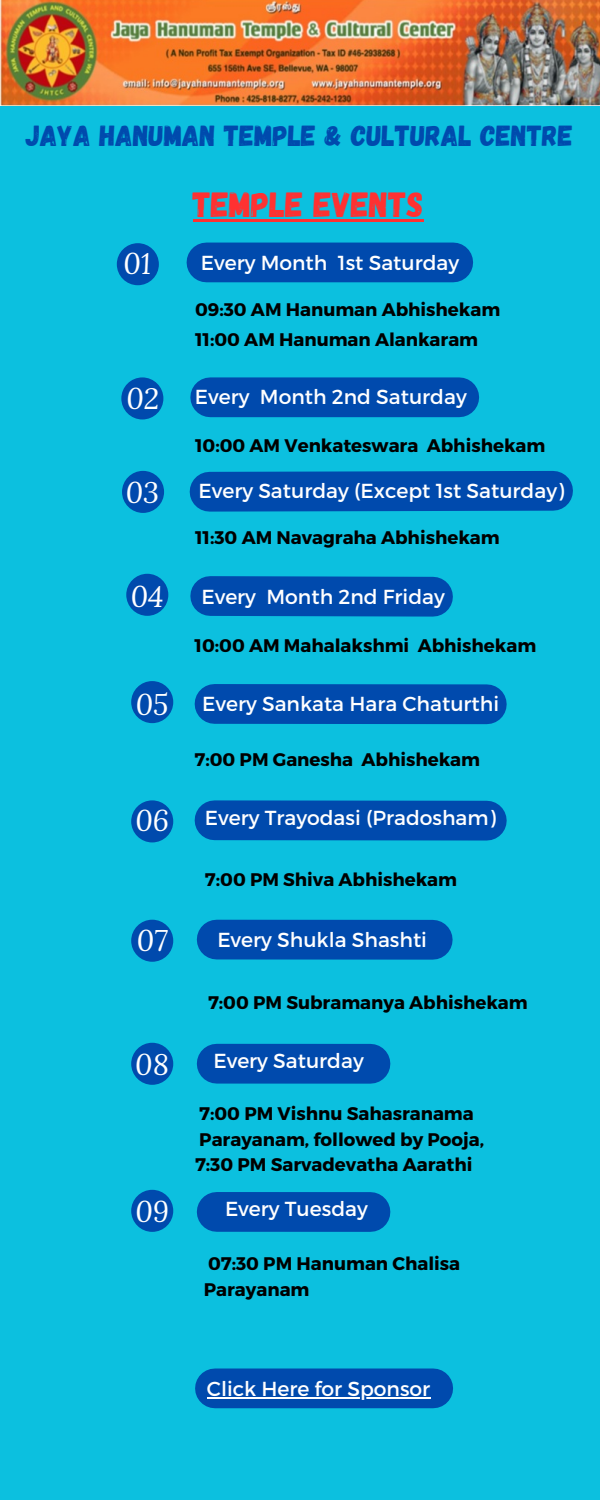
<style>
.page{position:relative;width:600px;height:1500px;background:#0cc0df}
.page>*{position:absolute;margin:0;border:0;box-sizing:border-box;transform-origin:0 0}
.t1{font:34.9px "Gagalin";color:#ff3131}
.t2{font:italic 29.2px "Lora";color:#fff}
.t3{font:29px "Gagalin";color:#004aad}
.t4{font:20.3px "Montserrat";color:#fff}
.t5{font:700 18.2px/25.5px "Montserrat";color:#000}
.s1{font-family:"Lora";font-style:italic;font-size:29.2px}
</style>
<div class="page">
<div style="left:117px;top:243px;width:42px;height:42px;background:#004aad;border-radius:50%"></div>
<div style="left:206px;top:243px;width:247px;height:39px;background:#004aad"></div>
<img style="left:0;top:0;width:600px;height:106px">
<div style="left:121px;top:377px;width:42px;height:42px;background:#004aad;border-radius:50%"></div>
<svg style="left:189px;top:471px;width:384px;height:41px;background:#0050af"></svg>
<div style="left:122px;top:471px;width:42px;height:42px;background:#004aad;border-radius:50%"></div>
<svg style="left:190px;top:576px;width:263px;height:41px;background:#0051b0"></svg>
<div style="left:126px;top:574px;width:42px;height:42px;background:#004aad;border-radius:50%"></div>
<div style="left:210px;top:377px;width:249px;height:40px;background:#004aad"></div>
<div style="left:131px;top:681px;width:42px;height:42px;background:#004aad;border-radius:50%"></div>
<svg style="left:194px;top:684px;width:313px;height:41px;background:#0051b0"></svg>
<div style="left:131px;top:800px;width:42px;height:42px;background:#004aad;border-radius:50%"></div>
<svg style="left:194px;top:800px;width:313px;height:41px;background:#0051b0"></svg>
<div style="left:131px;top:920px;width:42px;height:42px;background:#004aad;border-radius:50%"></div>
<div style="left:217px;top:920px;width:216px;height:40px;background:#004aad"></div>
<div style="left:131px;top:1043px;width:42px;height:42px;background:#004aad;border-radius:50%"></div>
<div style="left:217px;top:1044px;width:153px;height:40px;background:#004aad"></div>
<div style="left:131px;top:1190px;width:42px;height:42px;background:#004aad;border-radius:50%"></div>
<div style="left:217px;top:1192px;width:153px;height:40px;background:#004aad"></div>
<div style="left:215px;top:1368px;width:218px;height:40px;background:#004aad"></div>
<hr style="left:193px;top:219px;width:230px;height:3px;background:#ff3131">
<hr style="left:207px;top:1397px;width:223px;height:2px;background:#fff">
<h3 class="t3" style="left:26px;top:117px;width:549px">JAYA HANUMAN TEMPLE &amp; CULTURAL CENTRE</h3>
<h1 class="t1" style="left:193px;top:182px;width:232px">TEMPLE EVENTS</h1>
<h2 class="t2" style="left:124px;top:244px;width:29px">01</h2>
<p class="t4" style="left:201px;top:249px;width:260px">Every Month 1st Saturday</p>
<p class="t5" style="left:195px;top:296px;width:307px">09:30 AM Hanuman Abhishekam</p>
<h2 class="t2" style="left:126px;top:379px;width:34px">02</h2>
<p class="t5" style="left:195px;top:326px;width:285px">11:00 AM Hanuman Alankaram</p>
<p class="t4" style="left:195px;top:384px;width:274px">Every Month 2nd Saturday</p>
<p class="t5" style="left:195px;top:432px;width:352px">10:00 AM Venkateswara Abhishekam</p>
<h2 class="t2" style="left:126px;top:472px;width:35px">03</h2>
<p class="t4" style="left:198px;top:477px;width:367px">Every Saturday (Except 1st Saturday)</p>
<p class="t5" style="left:195px;top:524px;width:306px">11:30 AM Navagraha Abhishekam</p>
<h2 class="t2" style="left:131px;top:577px;width:34px">04</h2>
<p class="t4" style="left:201px;top:583px;width:245px">Every Month 2nd Friday</p>
<p class="t5" style="left:195px;top:632px;width:343px">10:00 AM Mahalakshmi Abhishekam</p>
<p class="t4" style="left:136px;top:691px;width:365px"><span class="s1">05</span> Every Sankata Hara Chaturthi</p>
<p class="t5" style="left:195px;top:745px;width:287px">7:00 PM Ganesha Abhishekam</p>
<p class="t4" style="left:135px;top:804px;width:362px"><span class="s1">06</span> Every Trayodasi (Pradosham)</p>
<p class="t5" style="left:205px;top:866px;width:254px">7:00 PM Shiva Abhishekam</p>
<h2 class="t2" style="left:137px;top:921px;width:32px">07</h2>
<p class="t4" style="left:217px;top:926px;width:211px">Every Shukla Shashti</p>
<p class="t5" style="left:208px;top:989px;width:321px">7:00 PM Subramanya Abhishekam</p>
<h2 class="t2" style="left:135px;top:1044px;width:35px">08</h2>
<p class="t4" style="left:213px;top:1048px;width:152px">Every Saturday</p>
<p class="t5" style="left:195px;top:1100px;width:291px">7:00 PM Vishnu Sahasranama<br>Parayanam, followed by Pooja,<br>7:30 PM Sarvadevatha Aarathi</p>
<h2 class="t2" style="left:135px;top:1191px;width:35px">09</h2>
<p class="t4" style="left:225px;top:1195px;width:144px">Every Tuesday</p>
<p class="t5" style="left:204px;top:1250px;width:258px">07:30 PM Hanuman Chalisa<br>Parayanam</p>
<p class="t4" style="left:207px;top:1375px;width:225px">Click Here for Sponsor</p>
</div>
